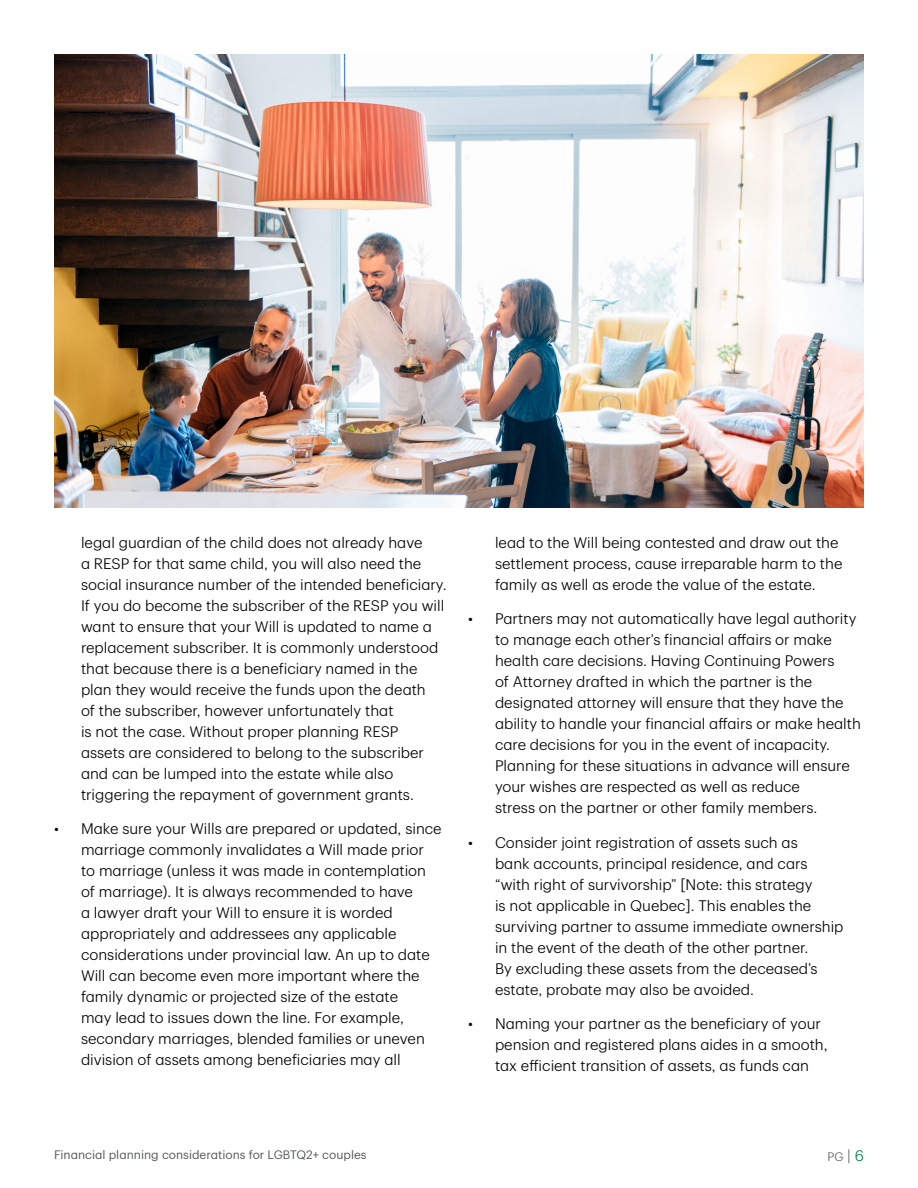
<style>
.page{position:relative;width:918px;height:1188px;background:#fff}
.page>*{position:absolute;margin:0;border:0;box-sizing:border-box;transform-origin:0 0}
.t1{font:300 15px/21px "TD Graphik";color:#000}
.t2{font:12px "TD Graphik";color:#58595b}
.t3{font:300 12px "TD Graphik";color:#58595b}
.s1{font-size:15px}
.s2{font-size:15px;color:#007e4a}
</style>
<div class="page">
<img style="left:54px;top:54px;width:810px;height:454px">
<p class="t1" style="left:81px;top:531px;width:367px">legal guardian of the child does not already have<br>a RESP for that same child, you will also need the social insurance number of the intended beneficiary.<br>If you do become the subscriber of the RESP you will want to ensure that your Will is updated to name a replacement subscriber. It is commonly understood that because there is a beneficiary named in the plan they would receive the funds upon the death<br>of the subscriber, however unfortunately that<br>is not the case. Without proper planning RESP<br>assets are considered to belong to the subscriber and can be lumped into the estate while also triggering the repayment of government grants.</p>
<p class="t1" style="left:81px;top:817px;width:362px;text-indent:-27px">• Make sure your Wills are prepared or updated, since marriage commonly invalidates a Will made prior to marriage (unless it was made in contemplation of marriage). It is always recommended to have<br>a lawyer draft your Will to ensure it is worded appropriately and addressees any applicable considerations under provincial law. An up to date Will can become even more important where the family dynamic or projected size of the estate<br>may lead to issues down the line. For example, secondary marriages, blended families or uneven division of assets among beneficiaries may all</p>
<p class="t1" style="left:495px;top:531px;width:349px">lead to the Will being contested and draw out the settlement process, cause irreparable harm to the family as well as erode the value of the estate.</p>
<p class="t1" style="left:495px;top:607px;width:367px;text-indent:-27px">• Partners may not automatically have legal authority to manage each other’s financial affairs or make health care decisions. Having Continuing Powers<br>of Attorney drafted in which the partner is the designated attorney will ensure that they have the ability to handle your financial affairs or make health care decisions for you in the event of incapacity.<br>Planning for these situations in advance will ensure your wishes are respected as well as reduce<br>stress on the partner or other family members.</p>
<p class="t1" style="left:495px;top:831px;width:350px;text-indent:-27px">• Consider joint registration of assets such as<br>bank accounts, principal residence, and cars “with right of survivorship” [Note: this strategy<br>is not applicable in Quebec]. This enables the surviving partner to assume immediate ownership in the event of the death of the other partner.<br>By excluding these assets from the deceased’s estate, probate may also be avoided.</p>
<p class="t1" style="left:495px;top:1012px;width:334px;text-indent:-27px">• Naming your partner as the beneficiary of your pension and registered plans aides in a smooth, tax efficient transition of assets, as funds can</p>
<p class="t2" style="left:54px;top:1145px;width:314px">Financial planning considerations for LGBTQ2+ couples</p>
<p class="t3" style="left:827px;top:1147px;width:38px">PG<span class="s1">|</span><span class="s2">6</span></p>
</div>
